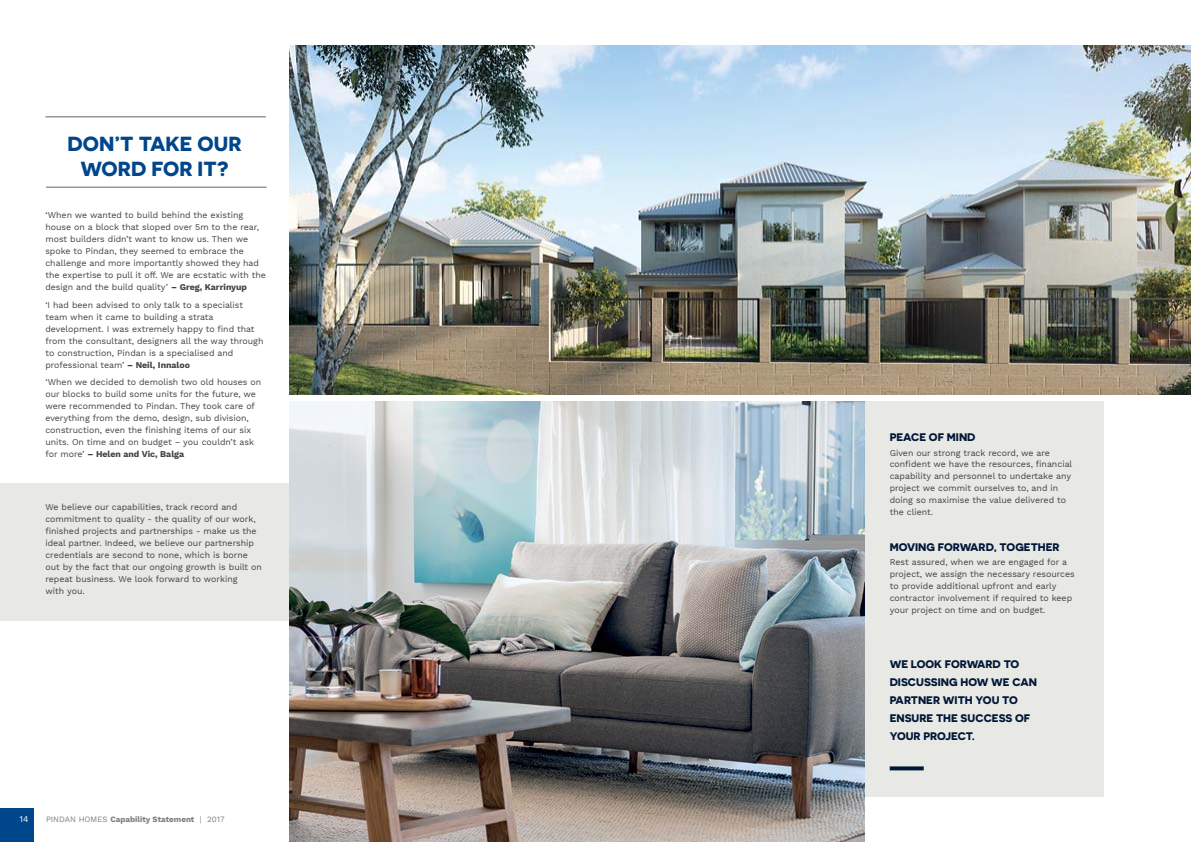
<style>
.page{position:relative;width:1191px;height:842px;background:#fff}
.page>*{position:absolute;margin:0;border:0;box-sizing:border-box;transform-origin:0 0}
.t1{font:700 20.4px/24.5px "Novecentosanswide";color:#00468b;text-align:center}
.t2{font:700 11px "Novecentosanswide";color:#001738}
.t3{font:8.8px/12px "Work Sans";color:#414042}
.t4{font:8.8px "Work Sans";color:#fff}
.t5{font:700 8px "Work Sans";color:#797d82}
.s1{font-weight:700}
.s2{font-weight:400}
</style>
<div class="page">
<div style="left:0;top:808px;width:34px;height:34px;background:#00468b"></div>
<div style="left:561px;top:401px;width:543px;height:396px;background:#e8e8e4"></div>
<div style="left:0;top:483px;width:289px;height:138px;background:#e8e8e4"></div>
<img style="left:289px;top:45px;width:902px;height:349px">
<hr style="left:46px;top:187px;width:220px;height:1px;background:#797d82">
<hr style="left:45px;top:116px;width:221px;height:1px;background:#797d82">
<img style="left:289px;top:401px;width:576px;height:441px">
<svg style="left:889px;top:766px;width:34px;height:4px"></svg>
<h1 class="t1" style="left:68px;top:131px;width:175px">DON’T TAKE OUR<br>WORD FOR IT?</h1>
<p class="t3" style="left:45px;top:209px;width:222px">‘When we wanted to build behind the existing house on a block that sloped over 5m to the rear, most builders didn’t want to know us. Then we spoke to Pindan, they seemed to embrace the challenge and more importantly showed they had the expertise to pull it off. We are ecstatic with the design and the build quality’ <span class="s1">– Greg, Karrinyup</span></p>
<p class="t3" style="left:45px;top:299px;width:220px">‘I had been advised to only talk to a specialist team when it came to building a strata development. I was extremely happy to find that from the consultant, designers all the way through to construction, Pindan is a specialised and professional team’ <span class="s1">– Neil, Innaloo</span></p>
<p class="t3" style="left:45px;top:377px;width:217px">‘When we decided to demolish two old houses on our blocks to build some units for the future, we were recommended to Pindan. They took care of everything from the demo, design, sub division, construction, even the finishing items of our six units. On time and on budget – you couldn’t ask for more’ <span class="s1">– Helen and Vic, Balga</span></p>
<p class="t3" style="left:45px;top:502px;width:218px">We believe our capabilities, track record and commitment to quality - the quality of our work, finished projects and partnerships - make us the ideal partner. Indeed, we believe our partnership credentials are second to none, which is borne out by the fact that our ongoing growth is built on repeat business. We look forward to working<br>with you.</p>
<p class="t4" style="left:20px;top:814px;width:10px">14</p>
<p class="t5" style="left:46px;top:814px;width:180px"><span class="s2">PINDAN HOMES</span> Capability Statement <span class="s2">| 2017</span></p>
<p class="t2" style="left:889px;top:430px;width:87px">PEACE OF MIND</p>
<p class="t3" style="left:889px;top:447px;width:184px">Given our strong track record, we are confident we have the resources, financial capability and personnel to undertake any project we commit ourselves to, and in doing so maximise the value delivered to the client.</p>
<p class="t2" style="left:889px;top:540px;width:18px">MOVING</p>
<p class="t2" style="left:938px;top:540px;width:42px">FORWARD</p>
<p class="t2" style="left:993px;top:540px;width:15px">, TOGETHER</p>
<p class="t3" style="left:889px;top:557px;width:187px">Rest assured, when we are engaged for a project, we assign the necessary resources to provide additional upfront and early contractor involvement if required to keep your project on time and on budget.</p>
<p class="t2" style="left:889px;top:657px;width:30px">WE LOOK</p>
<p class="t2" style="left:944px;top:657px;width:42px">FORWARD</p>
<p class="t2" style="left:1003px;top:657px;width:9px">TO</p>
<p class="t2" style="left:889px;top:675px;width:8px">DISCUSSING</p>
<p class="t2" style="left:960px;top:675px;width:61px">HOW WECAN</p>
<p class="t2" style="left:889px;top:693px;width:9px">PARTNER</p>
<p class="t2" style="left:943px;top:693px;width:19px">WITH</p>
<p class="t2" style="left:975px;top:693px;width:9px">YOU</p>
<p class="t2" style="left:1002px;top:693px;width:9px">TO</p>
<p class="t2" style="left:889px;top:711px;width:9px">ENSURE</p>
<p class="t2" style="left:936px;top:711px;width:9px">THE</p>
<p class="t2" style="left:960px;top:711px;width:9px">SUCCESS</p>
<p class="t2" style="left:1015px;top:711px;width:17px">OF</p>
<p class="t2" style="left:889px;top:729px;width:9px">YOUR</p>
<p class="t2" style="left:923px;top:729px;width:9px">PRO</p>
<p class="t2" style="left:945px;top:729px;width:31px">JECT.</p>
</div>
